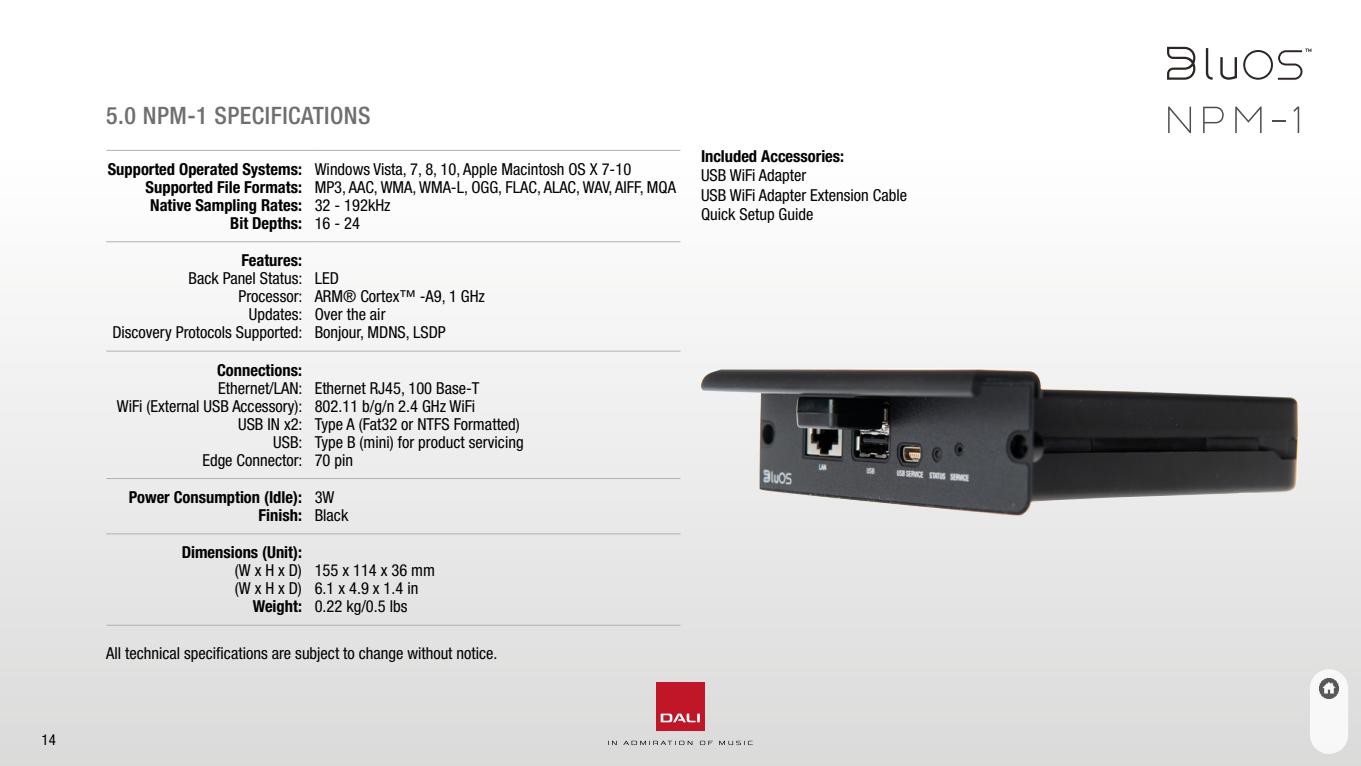
<style>
.page{position:relative;width:1361px;height:766px;background:#fff}
.page>*{position:absolute;margin:0;border:0;box-sizing:border-box;transform-origin:0 0}
.t1{font:500 condensed 24px "Helvetica Neue LT Std";letter-spacing:.02em;color:#706f6f}
.t2{font:condensed 16.5px/18px "Helvetica Neue LT Std";color:#000}
.t3{font:700 condensed 16.5px/18px "Helvetica Neue LT Std";color:#000;text-align:right}
.t4{font:condensed 15px "Helvetica Neue LT Std";color:#000}
</style>
<div class="page">
<div style="left:0;top:150px;width:1361px;height:615px;background:linear-gradient(to bottom,#fff,#dadada)"></div>
<svg style="left:1168px;top:106px;width:23px;height:27px"></svg>
<svg style="left:1203px;top:107px;width:20px;height:26px"></svg>
<svg style="left:1272px;top:120px;width:13px;height:1px"></svg>
<svg style="left:1293px;top:106px;width:6px;height:27px"></svg>
<svg style="left:1235px;top:106px;width:26px;height:27px"></svg>
<svg style="left:1243px;top:49px;width:68px;height:31px"></svg>
<svg style="left:1220px;top:57px;width:17px;height:23px"></svg>
<svg style="left:1206px;top:48px;width:6px;height:32px"></svg>
<svg style="left:1167px;top:47px;width:28px;height:33px"></svg>
<hr style="left:106px;top:241px;width:209px;height:1px;background:#b3b2b2">
<hr style="left:315px;top:241px;width:365px;height:1px;background:#b3b2b2">
<hr style="left:106px;top:350px;width:209px;height:1px;background:#b3b2b2">
<hr style="left:315px;top:350px;width:365px;height:1px;background:#b3b2b2">
<hr style="left:106px;top:478px;width:209px;height:1px;background:#b3b2b2">
<hr style="left:315px;top:478px;width:365px;height:1px;background:#b3b2b2">
<hr style="left:106px;top:533px;width:209px;height:1px;background:#b3b2b2">
<hr style="left:315px;top:533px;width:365px;height:1px;background:#b3b2b2">
<hr style="left:106px;top:150px;width:209px;height:1px;background:#b3b2b2">
<hr style="left:315px;top:150px;width:365px;height:1px;background:#b3b2b2">
<hr style="left:106px;top:624px;width:209px;height:1px;background:#b3b2b2">
<hr style="left:315px;top:624px;width:365px;height:1px;background:#b3b2b2">
<img style="left:700px;top:368px;width:600px;height:148px">
<svg style="left:608px;top:740px;width:8px;height:4px"></svg>
<svg style="left:719px;top:740px;width:34px;height:4px"></svg>
<svg style="left:623px;top:740px;width:69px;height:4px"></svg>
<svg style="left:700px;top:740px;width:13px;height:4px"></svg>
<div style="left:656px;top:681px;width:48px;height:49px;background:#c11628"></div>
<svg style="left:661px;top:713px;width:39px;height:9px"></svg>
<div style="left:1310px;top:669px;width:38px;height:84px;background:#f8f8f8;border-radius:19px"></div>
<img style="left:1319px;top:678px;width:19px;height:20px">
<p class="t4" style="left:41px;top:730px;width:16px">14</p>
<h1 class="t1" style="left:106px;top:101px;width:266px">5.0 NPM-1 SPECIFICATIONS</h1>
<p class="t3" style="left:108px;top:160px;width:196px">Supported Operated Systems:<br>Supported File Formats:<br>Native Sampling Rates:<br>Bit Depths:</p>
<p class="t2" style="left:315px;top:160px;width:363px">Windows Vista, 7, 8, 10, Apple Macintosh OS X 7-10<br>MP3, AAC, WMA, WMA-L, OGG, FLAC, ALAC, WAV, AIFF, MQA<br>32 - 192kHz<br>16 - 24</p>
<p class="t3" style="left:241px;top:251px;width:62px">Features:</p>
<p class="t2" style="left:112px;top:269px;width:192px;text-align:right">Back Panel Status:<br>Processor:<br>Updates:<br>Discovery Protocols Supported:</p>
<p class="t2" style="left:315px;top:269px;width:172px">LED<br>ARM® Cortex™ -A9, 1 GHz<br>Over the air<br>Bonjour, MDNS, LSDP</p>
<p class="t3" style="left:217px;top:360px;width:86px">Connections:</p>
<p class="t2" style="left:117px;top:378px;width:187px;text-align:right">Ethernet/LAN:<br>WiFi (External USB Accessory):<br>USB IN x2:<br>USB:<br>Edge Connector:</p>
<p class="t2" style="left:315px;top:378px;width:210px">Ethernet RJ45, 100 Base-T<br>802.11 b/g/n 2.4 GHz WiFi<br>Type A (Fat32 or NTFS Formatted)<br>Type B (mini) for product servicing<br>70 pin</p>
<p class="t3" style="left:129px;top:488px;width:174px">Power Consumption (Idle):<br>Finish:</p>
<p class="t2" style="left:315px;top:488px;width:35px">3W<br>Black</p>
<p class="t3" style="left:182px;top:543px;width:122px">Dimensions (Unit):</p>
<p class="t2" style="left:235px;top:561px;width:69px">(W x H x D) (W x H x D)</p>
<p class="t3" style="left:253px;top:597px;width:51px">Weight:</p>
<p class="t2" style="left:315px;top:561px;width:122px">155 x 114 x 36 mm<br>6.1 x 4.9 x 1.4 in<br>0.22 kg/0.5 lbs</p>
<p class="t2" style="left:106px;top:643px;width:393px">All technical specifications are subject to change without notice.</p>
<p class="t3" style="left:701px;top:147px;width:145px">Included Accessories:</p>
<p class="t2" style="left:701px;top:165px;width:208px;line-height:19.5px">USB WiFi Adapter<br>USB WiFi Adapter Extension Cable<br>Quick Setup Guide</p>
</div>
